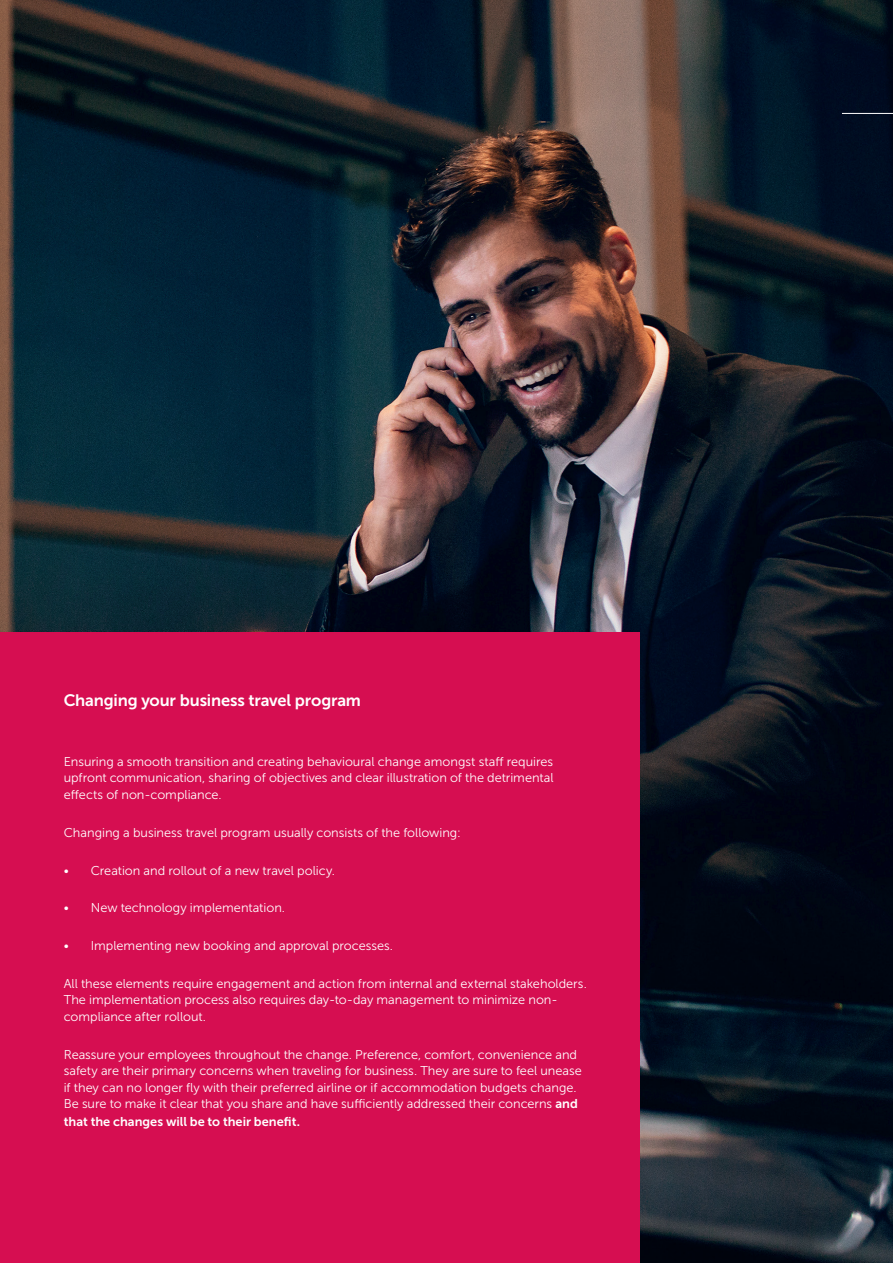
<style>
.page{position:relative;width:893px;height:1263px;background:#fff}
.page>*{position:absolute;margin:0;border:0;box-sizing:border-box;transform-origin:0 0}
.Body_Copy_museo_300{font:16.5px "Museo Sans 700";letter-spacing:-.01em;color:#fff}
.Body_Copy_museo_300-2{font:12.75px/16.5px "Museo Sans 300";color:#fff}
.Body_Copy_museo_300-3{font:12.75px "Museo Sans 700";color:#fff}
.s1{font-family:"Museo Sans 700"}
</style>
<div class="page">
<img style="left:0;top:0;width:893px;height:1263px">
<svg style="left:0;top:231px;width:257px;height:401px;fill:#042938"></svg>
<div style="left:0;top:632px;width:640px;height:631px;background:#d60e51"></div>
<hr style="left:842px;top:113px;width:51px;height:1px;background:#fff">
<p class="Body_Copy_museo_300" style="left:64px;top:691px;width:299px">Changing your business travel program</p>
<p class="Body_Copy_museo_300-2" style="left:64px;top:753px;width:491px;text-align:justify">Ensuring a smooth transition and creating behavioural change amongst staff requires upfront communication, sharing of objectives and clear illustration of the detrimental effects of non-compliance.</p>
<p class="Body_Copy_museo_300-2" style="left:64px;top:824px;width:399px">Changing a business travel program usually consists of the following:</p>
<p class="Body_Copy_museo_300-2" style="left:64px;top:862px;width:273px">• Creation and rollout of a new travel policy.</p>
<p class="Body_Copy_museo_300-2" style="left:64px;top:900px;width:223px">• New technology implementation.</p>
<p class="Body_Copy_museo_300-2" style="left:64px;top:937px;width:331px">• Implementing new booking and approval processes.</p>
<p class="Body_Copy_museo_300-2" style="left:64px;top:975px;width:525px">All these elements require engagement and action from internal and external stakeholders.<br>The implementation process also requires day-to-day management to minimize non&shy;compliance after rollout.</p>
<p class="Body_Copy_museo_300-2" style="left:64px;top:1046px;width:520px">Reassure your employees throughout the change. Preference, comfort, convenience and safety are their primary concerns when traveling for business. They are sure to feel unease if they can no longer fly with their preferred airline or if accommodation budgets change.<br>Be sure to make it clear that you share and have sufficiently addressed their concerns <span class="s1">and</span></p>
<p class="Body_Copy_museo_300-3" style="left:64px;top:1114px;width:238px">that the changes will be to their benefit.</p>
</div>
